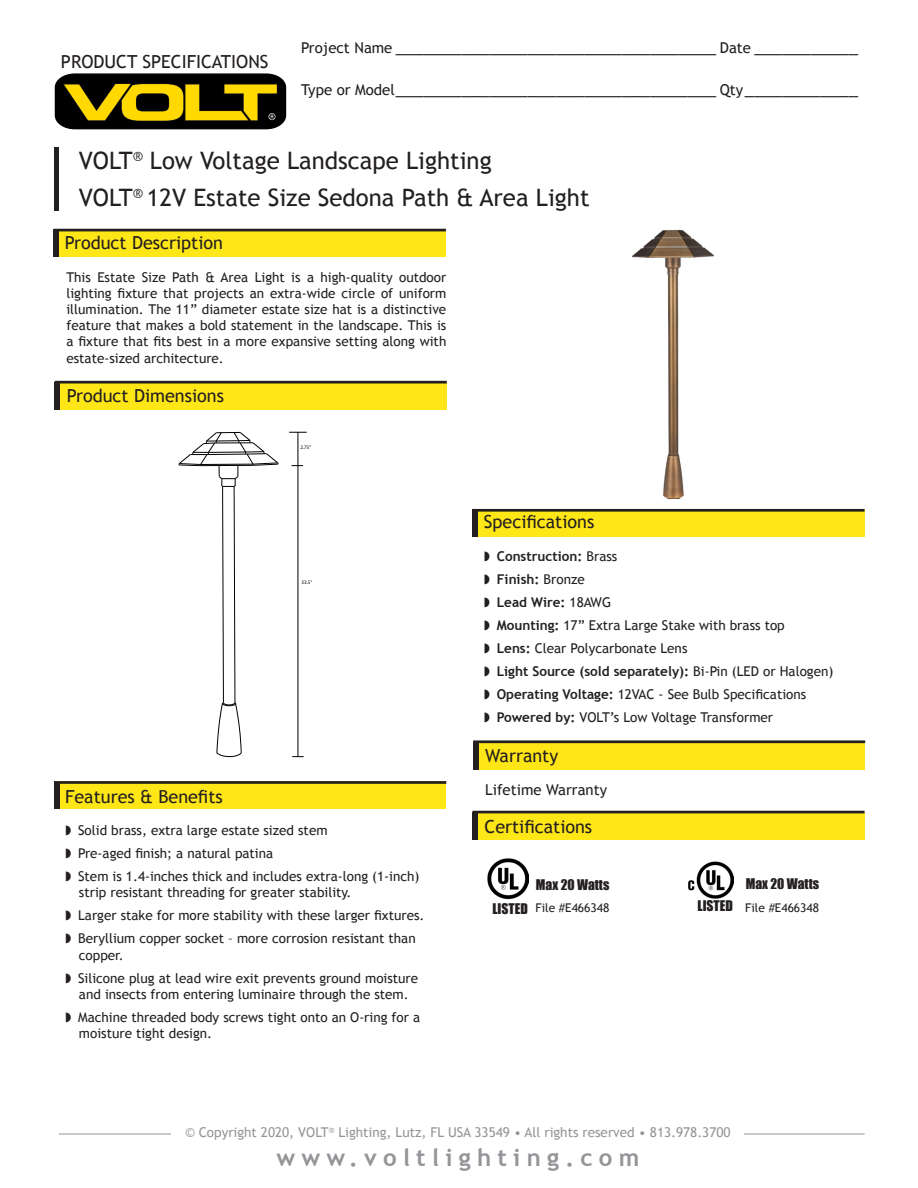
<style>
.page{position:relative;width:918px;height:1188px;background:#fff}
.page>*{position:absolute;margin:0;border:0;box-sizing:border-box;transform-origin:0 0}
.t1{font:24px "Trebuchet MS";color:#231f20}
.spec_bullets{font:700 24px "Trebuchet MS";letter-spacing:.26em;color:#939598}
.Spec_Headings{font:18px "Trebuchet MS";color:#231f20}
.t2{font:15px "Trebuchet MS";color:#231f20}
.t3{font:13.5px/16.2px "Trebuchet MS";color:#231f20}
.t4{font:700 13.5px "Trebuchet MS";color:#231f20}
.copyright{font:13.5px "Trebuchet MS";color:#939598}
.t5{font:13.5px "Impact";color:#231f20}
.t6{font:12px "Trebuchet MS";color:#231f20}
.t7{font:5.25px "Myriad Pro";color:#000}
.s1{font-size:15px}
.s2{font-weight:400}
.s3{font-weight:700}
</style>
<div class="page">
<svg style="left:55px;top:73px;width:231px;height:56px;background:#5a4e08"></svg>
<hr style="left:59px;top:1134px;width:806px;height:1px;background:#939598">
<div style="left:172px;top:1111px;width:572px;height:70px;background:#fff"></div>
<img style="left:632px;top:229px;width:82px;height:269px">
<div style="left:59px;top:229px;width:387px;height:27px;background:#ffe616"></div>
<div style="left:54px;top:229px;width:5px;height:27px;background:#231f20"></div>
<div style="left:59px;top:781px;width:387px;height:28px;background:#ffe616"></div>
<div style="left:54px;top:781px;width:5px;height:28px;background:#231f20"></div>
<div style="left:54px;top:147px;width:5px;height:64px;background:#231f20"></div>
<div style="left:54px;top:229px;width:392px;height:2px;border:2px solid #231f20"></div>
<div style="left:54px;top:781px;width:392px;height:3px;border:2px solid #231f20"></div>
<div style="left:60px;top:382px;width:387px;height:28px;background:#ffe616"></div>
<div style="left:55px;top:382px;width:5px;height:28px;background:#231f20"></div>
<div style="left:55px;top:381px;width:392px;height:3px;border:2px solid #231f20"></div>
<div style="left:478px;top:509px;width:387px;height:28px;background:#ffe616"></div>
<div style="left:473px;top:509px;width:5px;height:28px;background:#231f20"></div>
<div style="left:472px;top:509px;width:393px;height:3px;border:2px solid #231f20"></div>
<div style="left:478px;top:742px;width:387px;height:27px;background:#ffe616"></div>
<div style="left:473px;top:742px;width:5px;height:27px;background:#231f20"></div>
<div style="left:473px;top:740px;width:392px;height:3px;border:2px solid #231f20"></div>
<div style="left:478px;top:812px;width:387px;height:28px;background:#ffe616"></div>
<div style="left:472px;top:812px;width:6px;height:28px;background:#231f20"></div>
<img style="left:488px;top:858px;width:40px;height:42px">
<div style="left:472px;top:811px;width:393px;height:2px;border:2px solid #231f20"></div>
<img style="left:689px;top:861px;width:45px;height:38px">
<svg style="left:179px;top:431px;width:100px;height:327px"></svg>
<hr style="left:298px;top:465px;width:1px;height:292px;background:#000">
<svg style="left:292px;top:756px;width:12px;height:1px"></svg>
<hr style="left:298px;top:432px;width:1px;height:33px;background:#000">
<svg style="left:289px;top:432px;width:18px;height:1px"></svg>
<p class="Spec_Headings" style="left:61px;top:51px;width:209px">PRODUCT SPECIFICATIONS</p>
<p class="Spec_Headings" style="left:301px;top:36px;width:558px"><span class="s1">Project Name</span> __________________________________ <span class="s1">Date</span> ___________</p>
<p class="Spec_Headings" style="left:301px;top:78px;width:558px"><span class="s1">Type or Model</span>__________________________________ <span class="s1">Qty</span>____________</p>
<p class="t1" style="left:79px;top:146px;width:414px">VOLT<sup>®</sup> Low Voltage Landscape Lighting</p>
<p class="t1" style="left:79px;top:184px;width:512px">VOLT<sup>®</sup> 12V Estate Size Sedona Path &amp; Area Light</p>
<p class="Spec_Headings" style="left:65px;top:232px;width:160px">Product Description</p>
<p class="t3" style="left:66px;top:269px;width:381px;text-align:justify">This Estate Size Path &amp; Area Light is a high-quality outdoor lighting fixture that projects an extra-wide circle of uniform illumination. The 11” diameter estate size hat is a distinctive feature that makes a bold statement in the landscape. This is a fixture that fits best in a more expansive setting along with estate-sized architecture.</p>
<p class="Spec_Headings" style="left:67px;top:385px;width:159px">Product Dimensions</p>
<p class="t7" style="left:301px;top:444px;width:12px">2.75”</p>
<p class="t7" style="left:301px;top:579px;width:12px">33.5”</p>
<p class="Spec_Headings" style="left:65px;top:786px;width:159px">Features &amp; Benefits</p>
<p class="t3" style="left:65px;top:823px;width:264px">◗ Solid brass, extra large estate sized stem</p>
<p class="t3" style="left:65px;top:846px;width:209px">◗ Pre-aged finish; a natural patina</p>
<p class="t3" style="left:79px;top:869px;width:342px;text-indent:-14px">◗ Stem is 1.4-inches thick and includes extra-long (1-inch) strip resistant threading for greater stability.</p>
<p class="t3" style="left:65px;top:908px;width:361px">◗ Larger stake for more stability with these larger fixtures.</p>
<p class="t3" style="left:79px;top:931px;width:338px;text-indent:-14px">◗ Beryllium copper socket – more corrosion resistant than copper.</p>
<p class="t3" style="left:65px;top:970px;width:354px;text-align:center">◗ Silicone plug at lead wire exit prevents ground moisture and insects from entering luminaire through the stem.</p>
<p class="t3" style="left:79px;top:1009px;width:343px;text-indent:-14px">◗ Machine threaded body screws tight onto an O-ring for a moisture tight design.</p>
<p class="Spec_Headings" style="left:484px;top:511px;width:112px">Specifications</p>
<p class="t4" style="left:484px;top:548px;width:135px">◗ Construction: <span class="s2">Brass</span></p>
<p class="t4" style="left:484px;top:571px;width:102px">◗ Finish: <span class="s2">Bronze</span></p>
<p class="t4" style="left:484px;top:594px;width:129px">◗ Lead Wire: <span class="s2">18AWG</span></p>
<p class="t3" style="left:484px;top:617px;width:302px">◗ <span class="s3">Mounting:</span> 17” Extra Large Stake with brass top</p>
<p class="t3" style="left:484px;top:640px;width:205px">◗ <span class="s3">Lens:</span> Clear Polycarbonate Lens</p>
<p class="t4" style="left:484px;top:663px;width:351px">◗ Light Source (sold separately): <span class="s2">Bi-Pin (LED or Halogen)</span></p>
<p class="t3" style="left:484px;top:686px;width:324px">◗ <span class="s3">Operating Voltage:</span> 12VAC - See Bulb Specifications</p>
<p class="t3" style="left:484px;top:709px;width:291px">◗ <span class="s3">Powered by:</span> VOLT’s Low Voltage Transformer</p>
<p class="Spec_Headings" style="left:485px;top:745px;width:75px">Warranty</p>
<p class="t2" style="left:485px;top:781px;width:123px">Lifetime Warranty</p>
<p class="Spec_Headings" style="left:485px;top:816px;width:109px">Certifications</p>
<p class="t5" style="left:493px;top:898px;width:37px">LISTED</p>
<p class="t5" style="left:536px;top:874px;width:75px">Max 20 Watts</p>
<p class="t5" style="left:746px;top:873px;width:75px">Max 20 Watts</p>
<p class="t6" style="left:536px;top:901px;width:75px">File #E466348</p>
<p class="t5" style="left:698px;top:895px;width:37px">LISTED</p>
<p class="t6" style="left:745px;top:901px;width:75px">File #E466348</p>
<p class="copyright" style="left:185px;top:1124px;width:547px">© Copyright 2020, VOLT<sup>®</sup> Lighting, Lutz, FL USA 33549 • All rights reserved • 813.978.3700</p>
<p class="spec_bullets" style="left:276px;top:1142px;width:364px">www.voltlighting.com</p>
</div>
